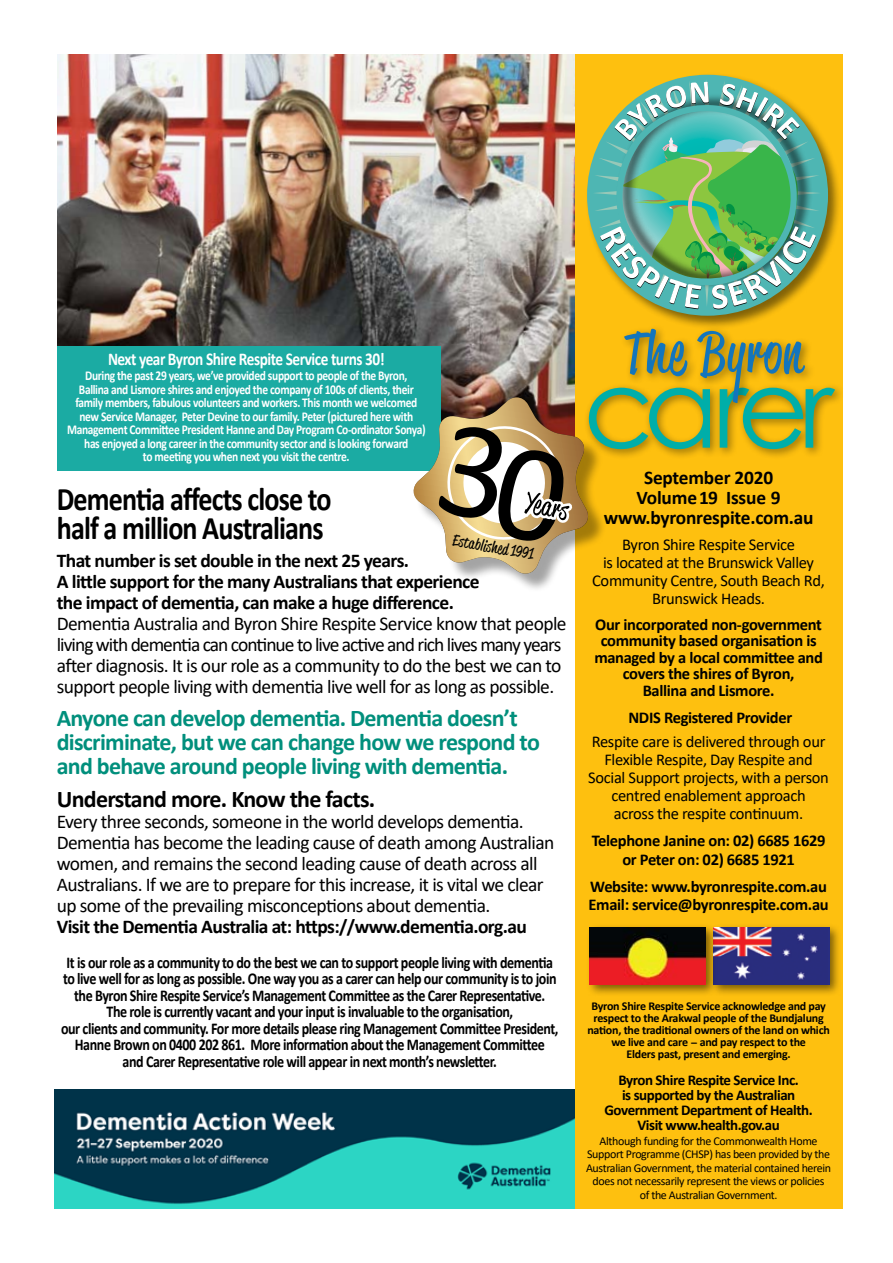
<style>
.page{position:relative;width:893px;height:1263px;background:#fff}
.page>*{position:absolute;margin:0;border:0;box-sizing:border-box;transform-origin:0 0}
.t1{font:700 33px/28.5px "Calibri";letter-spacing:-.03em;color:#000;scale:.85 1}
.t2{font:700 24px/24px "Calibri";letter-spacing:-.03em;color:#008f7c}
.t3{font:700 24px "Calibri";letter-spacing:-.03em;color:#000}
.t4{font:19.5px/21px "Calibri";letter-spacing:-.03em;color:#000}
.t5{font:700 19.5px/21px "Calibri";letter-spacing:-.03em;color:#000}
.t6{font:700 19.35px/19.8px "Calibri";letter-spacing:-.01em;color:#000;text-align:center}
.t7{font:700 18px "Calibri";letter-spacing:-.03em;color:#fff;scale:.85 1}
.t8{font:700 16.5px/16.5px "Calibri";letter-spacing:-.03em;color:#000;text-align:center;scale:.85 1}
.t9{font:700 16.5px/16.5px "Calibri";letter-spacing:-.03em;color:#000;text-align:center}
.t10{font:16.5px/18px "Calibri";letter-spacing:-.02em;color:#000;text-align:center}
.t11{font:15.6px "Reklame Script Regular DEMO";color:#000}
.t12{font:700 15px/15px "Calibri";letter-spacing:-.03em;color:#000;text-align:center}
.t13{font:700 13.5px/13.5px "Calibri";letter-spacing:-.03em;color:#fff;text-align:center;scale:.85 1}
.t14{font:12px/13.5px "Calibri";letter-spacing:-.03em;color:#000;text-align:center}
.t15{font:700 12px/12px "Calibri";letter-spacing:-.02em;color:#000;text-align:center}
</style>
<div class="page">
<img style="left:58px;top:54px;width:517px;height:292px">
<div style="left:57px;top:346px;width:384px;height:125px;background:#1baba3"></div>
<img style="left:54px;top:1090px;width:521px;height:119px">
<div style="left:575px;top:54px;width:267px;height:1155px;background:#fec00f"></div>
<div style="left:585px;top:72px;width:263px;height:266px;background:#000;opacity:.49"></div>
<div style="left:587px;top:75px;width:241px;height:241px;background:#4eb6b3;border-radius:50%"></div>
<svg style="left:593px;top:79px;width:228px;height:228px"></svg>
<img style="left:600px;top:82px;width:216px;height:227px">
<div style="left:710px;top:923px;width:138px;height:80px;background:#000;opacity:.52"></div>
<img style="left:724px;top:927px;width:105px;height:58px">
<div style="left:586px;top:923px;width:138px;height:80px;background:#000;opacity:.52"></div>
<img style="left:590px;top:927px;width:115px;height:58px">
<div style="left:584px;top:382px;width:268px;height:88px;background:#000;opacity:.4"></div>
<div style="left:619px;top:323px;width:203px;height:98px;background:#000;opacity:.4"></div>
<div style="left:416px;top:399px;width:224px;height:223px;background:#000;opacity:.36"></div>
<svg style="left:412px;top:328px;width:423px;height:248px"></svg>
<p class="t7" style="left:108px;top:346px;width:327px">Next year Byron Shire Respite Service turns 30!</p>
<p class="t13" style="left:67px;top:369px;width:423px">During the past 29 years, we’ve provided support to people of the Byron,<br>Ballina and Lismore shires and enjoyed the company of 100s of clients, their family members, fabulous volunteers and workers. This month we welcomed new Service Manager, Peter Devine to our family. Peter (pictured here with Management Committee President Hanne and Day Program Co-ordinator Sonya) has enjoyed a long career in the community sector and is looking forward<br>to meeting you when next you visit the centre.</p>
<h1 class="t1" style="left:57px;top:484px;width:325px">Dementia affects close to half a million Australians</h1>
<p class="t5" style="left:57px;top:550px;width:424px">That number is set double in the next 25 years.<br>A little support for the many Australians that experience the impact of dementia, can make a huge difference.</p>
<p class="t4" style="left:57px;top:613px;width:511px">Dementia Australia and Byron Shire Respite Service know that people living with dementia can continue to live active and rich lives many years after diagnosis. It is our role as a community to do the best we can to support people living with dementia live well for as long as possible.</p>
<p class="t2" style="left:57px;top:706px;width:485px">Anyone can develop dementia. Dementia doesn’t discriminate, but we can change how we respond to and behave around people living with dementia.</p>
<p class="t3" style="left:57px;top:782px;width:320px">Understand more. Know the facts.</p>
<p class="t4" style="left:57px;top:811px;width:499px">Every three seconds, someone in the world develops dementia.<br>Dementia has become the leading cause of death among Australian women, and remains the second leading cause of death across all Australians. If we are to prepare for this increase, it is vital we clear up some of the prevailing misconceptions about dementia.</p>
<p class="t5" style="left:57px;top:916px;width:472px">Visit the Dementia Australia at: https://www.dementia.org.au</p>
<p class="t11" style="left:454px;top:534px;width:83px;rotate:9deg">Established 1991</p>
<p class="t8" style="left:61px;top:954px;width:587px">It is our role as a community to do the best we can to support people living with dementia to live well for as long as possible. One way you as a carer can help our community is to join the Byron Shire Respite Service’s Management Committee as the Carer Representative.<br>The role is currently vacant and your input is invaluable to the organisation,<br>our clients and community. For more details please ring Management Committee President, Hanne Brown on 0400 202 861. More information about the Management Committee<br>and Carer Representative role will appear in next month’s newsletter.</p>
<p class="t6" style="left:604px;top:468px;width:211px">September 2020<br>Volume 19 Issue 9 www.byronrespite.com.au</p>
<p class="t10" style="left:592px;top:535px;width:234px">Byron Shire Respite Service<br>is located at the Brunswick Valley<br>Community Centre, South Beach Rd,<br>Brunswick Heads.</p>
<p class="t9" style="left:594px;top:616px;width:230px">Our incorporated non-government community based organisation is managed by a local committee and covers the shires of Byron,<br>Ballina and Lismore.</p>
<p class="t9" style="left:628px;top:709px;width:165px">NDIS Registered Provider</p>
<p class="t10" style="left:588px;top:732px;width:242px">Respite care is delivered through our Flexible Respite, Day Respite and Social Support projects, with a person centred enablement approach<br>across the respite continuum.</p>
<p class="t9" style="left:592px;top:830px;width:235px;line-height:19.5px">Telephone Janine on: 02) 6685 1629 or Peter on: 02) 6685 1921</p>
<p class="t9" style="left:589px;top:877px;width:242px;line-height:18px;text-align:left">Website: www.byronrespite.com.au<br>Email: service@byronrespite.com.au</p>
<p class="t15" style="left:587px;top:1000px;width:244px">Byron Shire Respite Service acknowledge and pay respect to the Arakwal people of the Bundjalung nation, the traditional owners of the land on which we live and care - and pay respect to the<br>Elders past, present and emerging.</p>
<p class="t12" style="left:604px;top:1072px;width:210px">Byron Shire Respite Service Inc.<br>is supported by the Australian<br>Government Department of Health.<br>Visit www.health.gov.au</p>
<p class="t14" style="left:586px;top:1134px;width:247px">Although funding for the Commonwealth Home Support Programme (CHSP) has been provided by the Australian Government, the material contained herein does not necessarily represent the views or policies<br>of the Australian Government.</p>
</div>
